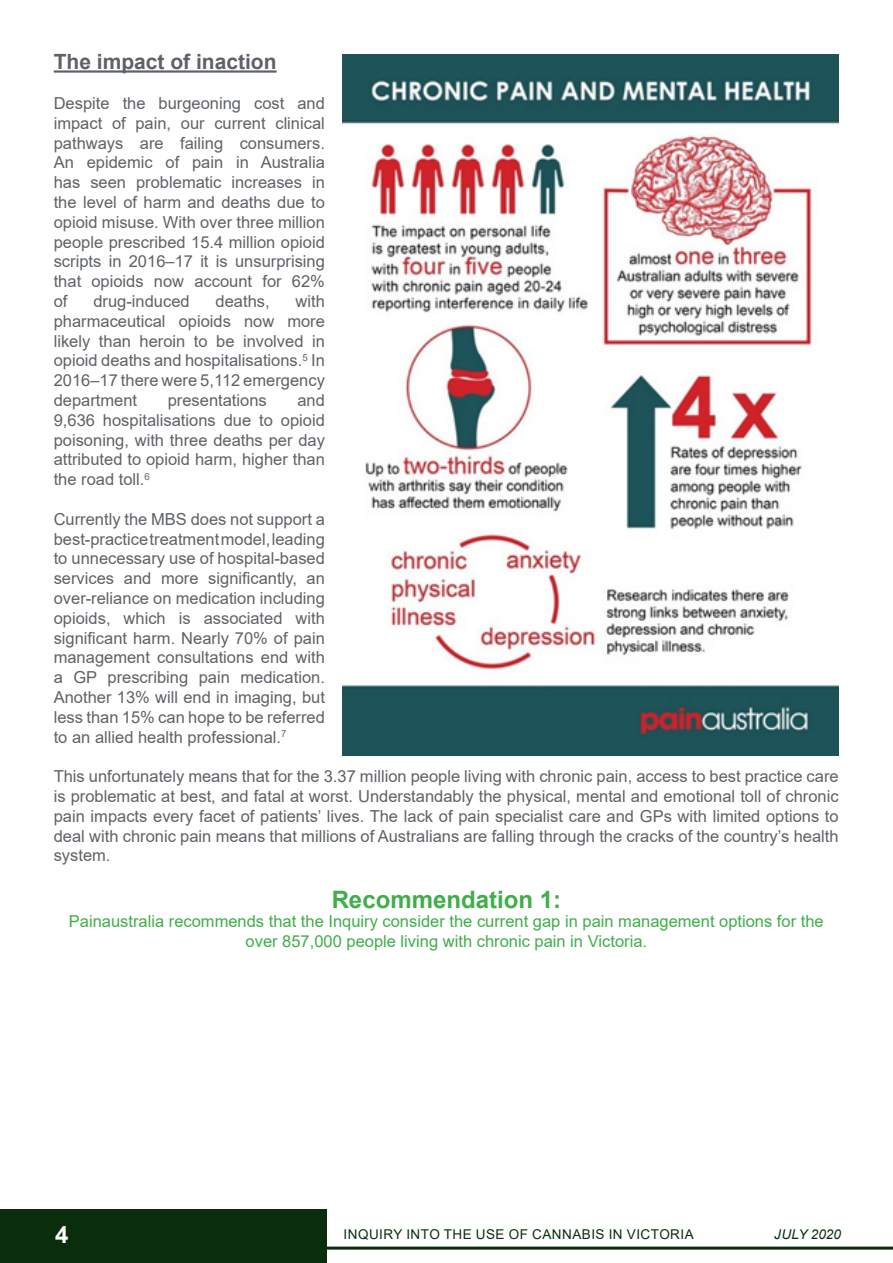
<style>
.page{position:relative;width:893px;height:1263px;background:#fff}
.page>*{position:absolute;margin:0;border:0;box-sizing:border-box;transform-origin:0 0}
.t1{font:700 24px "Arial";color:#40ae49}
.t2{font:700 24px "Arial";color:#fff}
.t3{font:700 21px "Arial";color:#5e6266}
.t4{font:16.5px/19.8px "Arial";color:#5e6266;text-align:justify}
.t5{font:16.5px/19.8px "Arial";color:#40ae49;text-align:center}
.t6{font:13.5px "Arial";letter-spacing:.035em;color:#0a2e0b}
.t7{font:italic 13.5px "Arial";color:#0a2e0b}
</style>
<div class="page">
<div style="left:0;top:1209px;width:327px;height:54px;background:#0a2e0b"></div>
<hr style="left:310px;top:1246px;width:583px;height:3px;background:#0a2e0b">
<hr style="left:54px;top:70px;width:223px;height:3px;background:#5e6266">
<img style="left:343px;top:55px;width:496px;height:700px">
<p class="t3" style="left:54px;top:47px;width:224px">The impact of inaction</p>
<p class="t4" style="left:54px;top:93px;width:273px">Despite the burgeoning cost and impact of pain, our current clinical pathways are failing consumers.<br>An epidemic of pain in Australia has seen problematic increases in the level of harm and deaths due to opioid misuse. With over three million people prescribed 15.4 million opioid scripts in 2016–17 it is unsurprising that opioids now account for 62% of</p>
<p class="t4" style="left:54px;top:291px;width:273px;text-indent:242px">with pharmaceutical opioids now more likely than heroin to be involved in opioid deaths and hospitalisations.<sup>5</sup> In 2016–17 there were 5,112 emergency department</p>
<p class="t4" style="left:93px;top:291px;width:98px">drug-induced</p>
<p class="t4" style="left:216px;top:291px;width:56px">deaths,</p>
<p class="t4" style="left:54px;top:390px;width:273px;text-indent:244px">and 9,636 hospitalisations due to opioid poisoning, with three deaths per day attributed to opioid harm, higher than the road toll.<sup>6</sup></p>
<p class="t4" style="left:54px;top:509px;width:273px">Currently the MBS does not support a best-practice treatment model, leading to unnecessary use of hospital-based services and more significantly, an over-reliance on medication including opioids, which is associated with significant harm. Nearly 70% of pain management consultations end with a GP prescribing pain medication.<br>Another 13% will end in imaging, but less than 15% can hope to be referred to an allied health professional.<sup>7</sup></p>
<p class="t4" style="left:54px;top:766px;width:786px">This unfortunately means that for the 3.37 million people living with chronic pain, access to best practice care is problematic at best, and fatal at worst. Understandably the physical, mental and emotional toll of chronic pain impacts every facet of patients’ lives. The lack of pain specialist care and GPs with limited options to deal with chronic pain means that millions of Australians are falling through the cracks of the country’s health system.</p>
<p class="t1" style="left:332px;top:882px;width:231px">Recommendation 1:</p>
<p class="t5" style="left:69px;top:912px;width:756px">Painaustralia recommends that the Inquiry consider the current gap in pain management options for the over 857,000 people living with chronic pain in Victoria.</p>
<p class="t4" style="left:168px;top:390px;width:101px">presentations</p>
<h1 class="t2" style="left:55px;top:1217px;width:15px">4</h1>
<p class="t6" style="left:344px;top:1225px;width:352px">INQUIRY INTO THE USE OF CANNABIS IN VICTORIA</p>
<p class="t7" style="left:774px;top:1225px;width:68px">JULY 2020</p>
</div>
